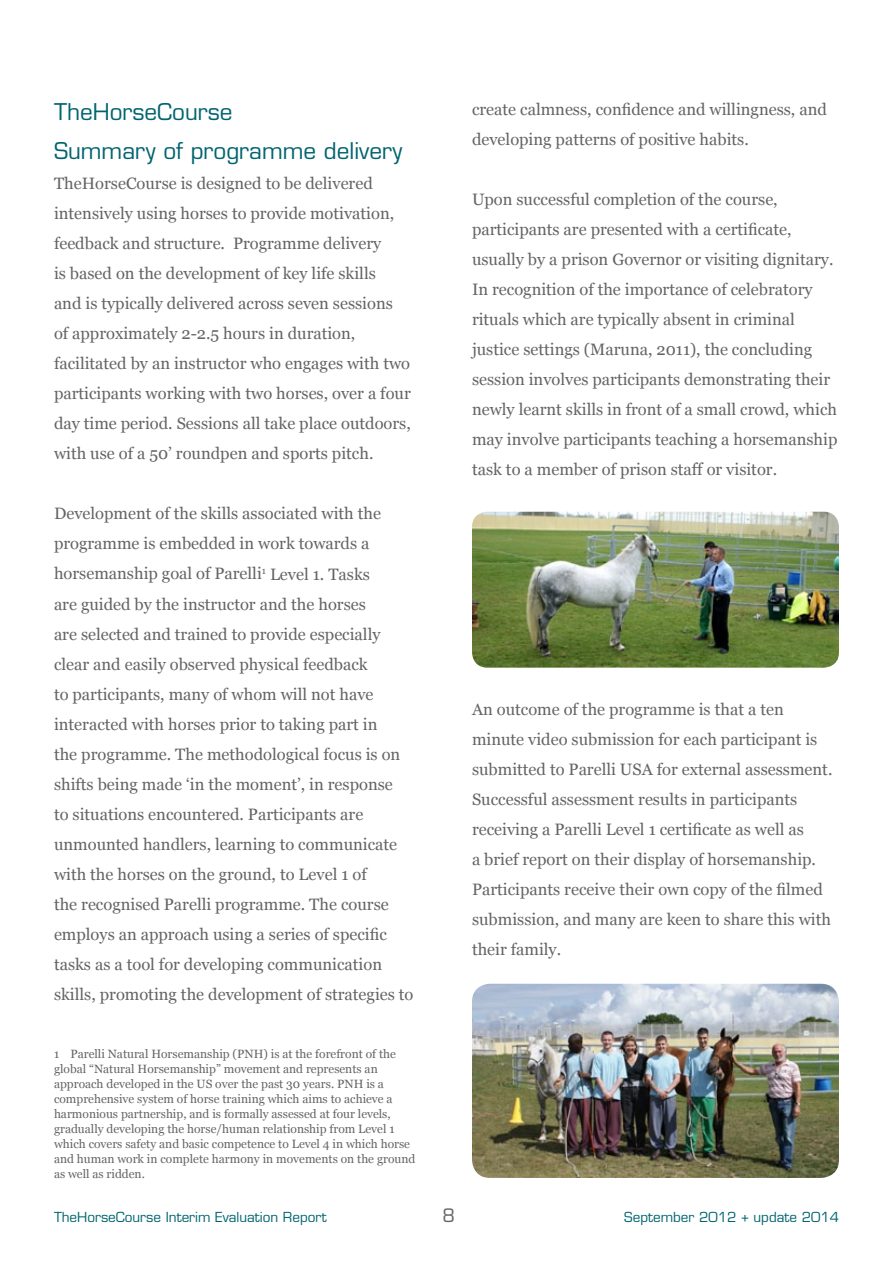
<style>
.page{position:relative;width:893px;height:1263px;background:#fff}
.page>*{position:absolute;margin:0;border:0;box-sizing:border-box;transform-origin:0 0}
.t1{font:22.5px/39.6px "Eurostile";color:#00646f}
.t2{font:18px "Eurostile";color:#636466}
.t3{font:16.5px/30px "Georgia";color:#636466}
.t4{font:13.5px "Eurostile";color:#00646f}
.t5{font:12px/15px "Georgia";color:#636466}
</style>
<div class="page">
<img style="left:472px;top:984px;width:367px;height:194px">
<img style="left:472px;top:512px;width:367px;height:156px">
<h1 class="t1" style="left:54px;top:92px;width:350px">TheHorseCourse<br>Summary of programme delivery</h1>
<p class="t3" style="left:54px;top:168px;width:358px">TheHorseCourse is designed to be delivered intensively using horses to provide motivation, feedback and structure. Programme delivery<br>is based on the development of key life skills<br>and is typically delivered across seven sessions of approximately 2-2.5 hours in duration, facilitated by an instructor who engages with two participants working with two horses, over a four day time period. Sessions all take place outdoors, with use of a 50’ roundpen and sports pitch.</p>
<p class="t3" style="left:54px;top:498px;width:361px">Development of the skills associated with the programme is embedded in work towards a horsemanship goal of Parelli<sup>1</sup> Level 1. Tasks<br>are guided by the instructor and the horses<br>are selected and trained to provide especially clear and easily observed physical feedback<br>to participants, many of whom will not have interacted with horses prior to taking part in<br>the programme. The methodological focus is on shifts being made ‘in the moment’, in response<br>to situations encountered. Participants are unmounted handlers, learning to communicate with the horses on the ground, to Level 1 of<br>the recognised Parelli programme. The course employs an approach using a series of specific tasks as a tool for developing communication skills, promoting the development of strategies to</p>
<p class="t5" style="left:54px;top:1046px;width:363px">1 Parelli Natural Horsemanship (PNH) is at the forefront of the global “Natural Horsemanship” movement and represents an approach developed in the US over the past 30 years. PNH is a comprehensive system of horse training which aims to achieve a harmonious partnership, and is formally assessed at four levels, gradually developing the horse/human relationship from Level 1 which covers safety and basic competence to Level 4 in which horse and human work in complete harmony in movements on the ground as well as ridden.</p>
<p class="t3" style="left:472px;top:93px;width:356px">create calmness, confidence and willingness, and developing patterns of positive habits.</p>
<p class="t3" style="left:472px;top:183px;width:367px">Upon successful completion of the course, participants are presented with a certificate, usually by a prison Governor or visiting dignitary.<br>In recognition of the importance of celebratory rituals which are typically absent in criminal justice settings (Maruna, 2011), the concluding session involves participants demonstrating their newly learnt skills in front of a small crowd, which may involve participants teaching a horsemanship task to a member of prison staff or visitor.</p>
<p class="t3" style="left:472px;top:693px;width:362px">An outcome of the programme is that a ten minute video submission for each participant is submitted to Parelli USA for external assessment.<br>Successful assessment results in participants receiving a Parelli Level 1 certificate as well as<br>a brief report on their display of horsemanship.<br>Participants receive their own copy of the filmed submission, and many are keen to share this with their family.</p>
<p class="t4" style="left:54px;top:1209px;width:274px">TheHorseCourse Interim Evaluation Report</p>
<p class="t2" style="left:442px;top:1204px;width:14px">8</p>
<p class="t4" style="left:624px;top:1209px;width:216px">September 2012 + update 2014</p>
</div>
